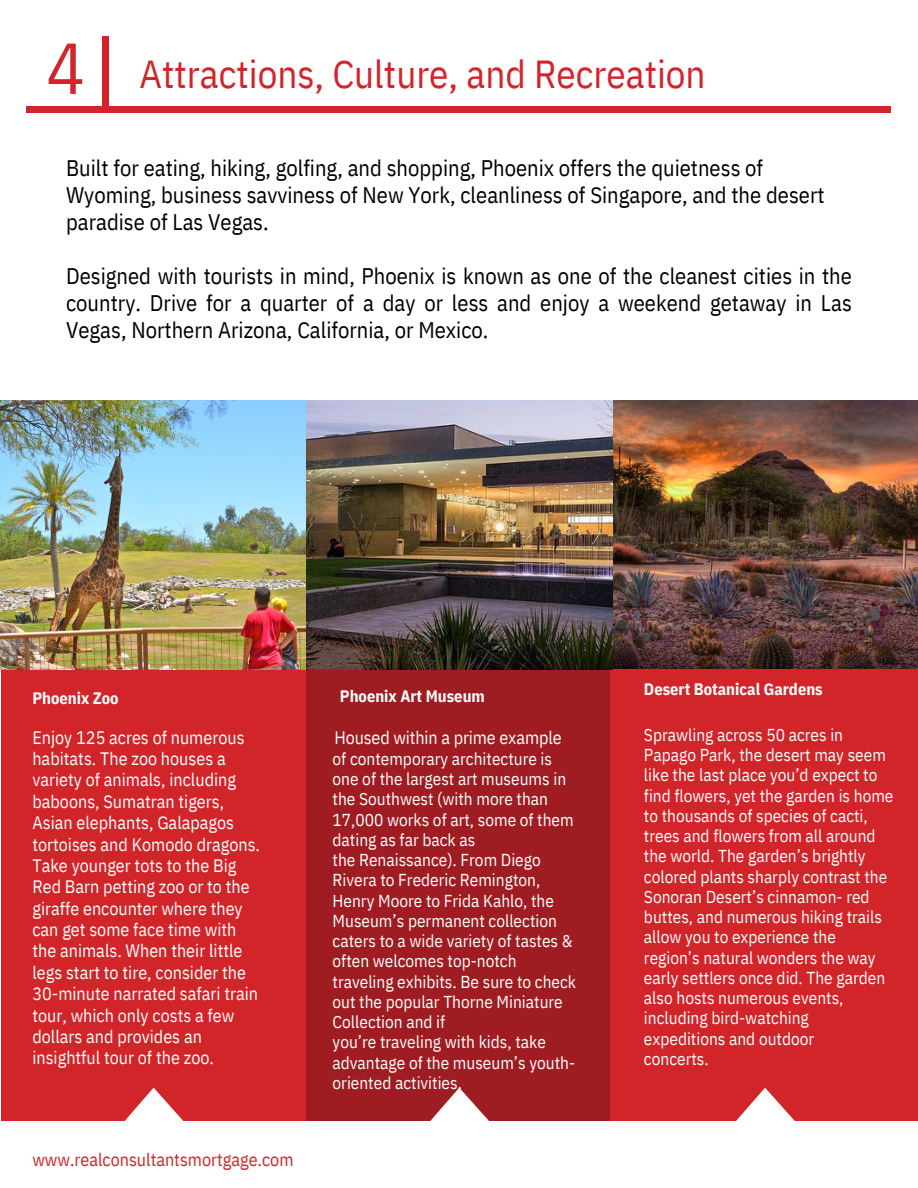
<style>
.page{position:relative;width:918px;height:1188px;background:#fff}
.page>*{position:absolute;margin:0;border:0;box-sizing:border-box;transform-origin:0 0}
.t1{font:72px "IBM Plex Sans Cond";color:#d2242a}
.t2{font:39px "IBM Plex Sans Cond";color:#d2242a}
.t3{font:22.5px/27px "IBM Plex Sans Cond";color:#000}
.t4{font:18px/21.3px "IBM Plex Sans Cond";color:#fff}
.t5{font:18px "IBM Plex Sans Cond";color:#d2242a}
.t6{font:17.25px/20.2px "IBM Plex Sans Cond";color:#fff}
.t7{font:700 16.5px "IBM Plex Sans Cond";color:#fff}
</style>
<div class="page">
<div style="left:27px;top:106px;width:864px;height:6px;background:#d2242a"></div>
<div style="left:103px;top:37px;width:6px;height:72px;background:#d2242a"></div>
<img style="left:612px;top:400px;width:306px;height:269px">
<div style="left:1px;top:669px;width:306px;height:452px;background:#d2252a"></div>
<svg style="left:124px;top:1088px;width:60px;height:33px"></svg>
<div style="left:306px;top:669px;width:306px;height:452px;background:#9f1d22"></div>
<div style="left:610px;top:669px;width:308px;height:452px;background:#d2252a"></div>
<svg style="left:430px;top:1088px;width:59px;height:33px"></svg>
<svg style="left:736px;top:1088px;width:59px;height:33px"></svg>
<img style="left:0;top:400px;width:612px;height:269px">
<p class="t1" style="left:46px;top:20px;width:40px">4</p>
<p class="t2" style="left:140px;top:48px;width:567px">Attractions, Culture, and Recreation</p>
<p class="t3" style="left:66px;top:154px;width:760px">Built for eating, hiking, golfing, and shopping, Phoenix offers the quietness of<br>Wyoming, business savviness of New York, cleanliness of Singapore, and the desert paradise of Las Vegas.</p>
<p class="t3" style="left:66px;top:262px;width:787px;text-align:justify">Designed with tourists in mind, Phoenix is known as one of the cleanest cities in the country. Drive for a quarter of a day or less and enjoy a weekend getaway in Las Vegas, Northern Arizona, California, or Mexico.</p>
<p class="t7" style="left:32px;top:687px;width:88px">Phoenix Zoo</p>
<p class="t7" style="left:340px;top:685px;width:147px">Phoenix Art Museum</p>
<p class="t4" style="left:32px;top:726px;width:229px">Enjoy 125 acres of numerous habitats. The zoo houses a variety of animals, including baboons, Sumatran tigers,<br>Asian elephants, Galapagos tortoises and Komodo dragons.<br>Take younger tots to the Big<br>Red Barn petting zoo or to the giraffe encounter where they can get some face time with the animals. When their little legs start to tire, consider the<br>30-minute narrated safari train tour, which only costs a few dollars and provides an insightful tour of the zoo.</p>
<p class="t5" style="left:32px;top:1148px;width:263px">www.realconsultantsmortgage.com</p>
<p class="t4" style="left:334px;top:727px;width:229px">Housed within a prime example</p>
<p class="t6" style="left:333px;top:748px;width:243px">of contemporary architecture is one of the largest art museums in the Southwest (with more than<br>17,000 works of art, some of them dating as far back as</p>
<p class="t6" style="left:333px;top:849px;width:245px">the Renaissance). From Diego<br>Rivera to Frederic Remington,<br>Henry Moore to Frida Kahlo, the<br>Museum’s permanent collection caters to a wide variety of tastes &amp; often welcomes top-notch traveling exhibits. Be sure to check out the popular Thorne Miniature<br>Collection and if</p>
<p class="t6" style="left:333px;top:1032px;width:244px">you’re traveling with kids, take advantage of the museum’s youth&shy;oriented activities.</p>
<p class="t7" style="left:644px;top:678px;width:180px">Desert Botanical Gardens</p>
<p class="t6" style="left:644px;top:724px;width:251px">Sprawling across 50 acres in<br>Papago Park, the desert may seem like the last place you’d expect to find flowers, yet the garden is home to thousands of species of cacti, trees and flowers from all around the world. The garden’s brightly colored plants sharply contrast the<br>Sonoran Desert’s cinnamon- red buttes, and numerous hiking trails allow you to experience the region’s natural wonders the way early settlers once did. The garden also hosts numerous events, including bird-watching expeditions and outdoor</p>
<p class="t6" style="left:644px;top:1048px;width:66px">concerts.</p>
</div>
